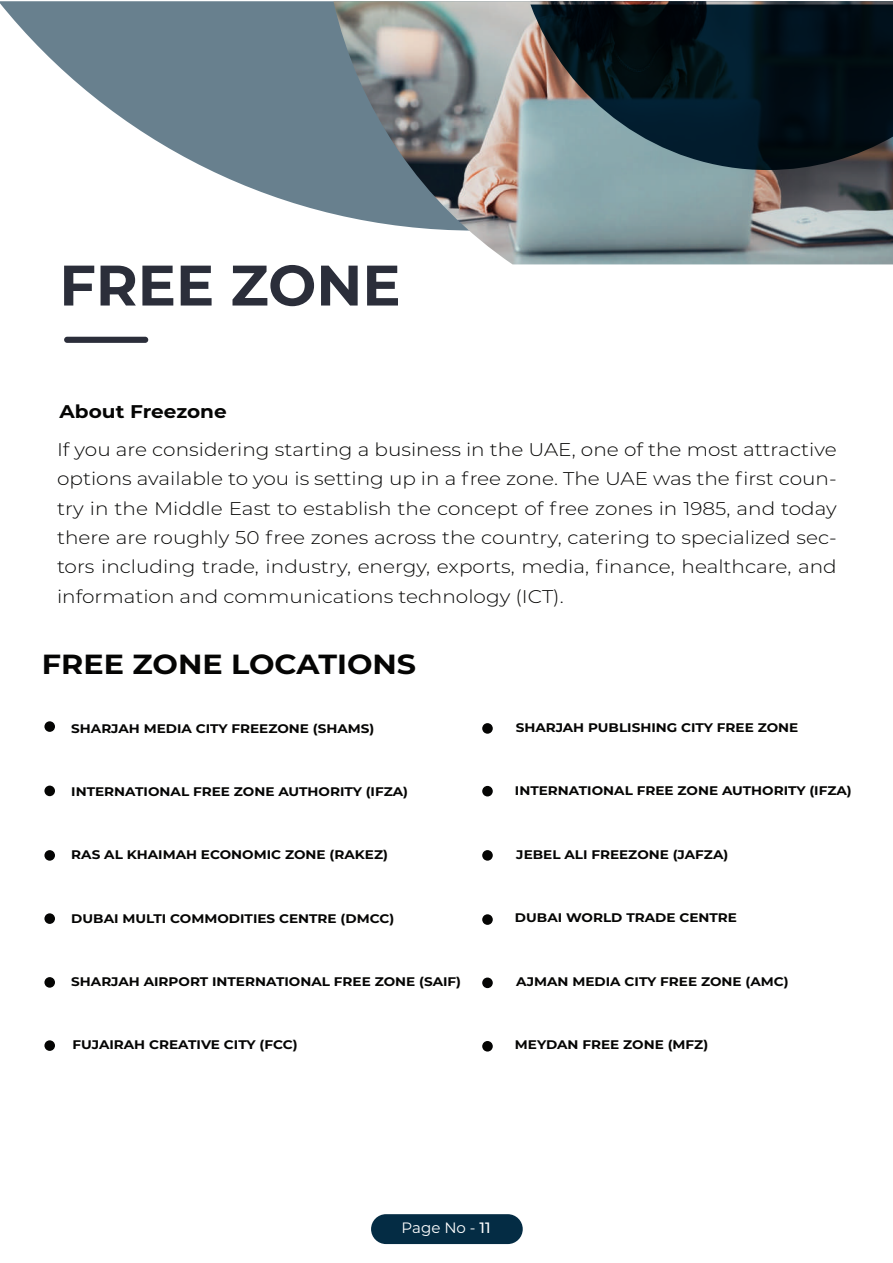
<style>
.page{position:relative;width:893px;height:1263px;background:#fff}
.page>*{position:absolute;margin:0;border:0;box-sizing:border-box;transform-origin:0 0}
.t1{font:700 57px "Montserrat";color:#2b2e3a}
.t2{font:700 27.6px "Montserrat";color:#050504;scale:1.09 1}
.t3{font:300 18.3px/29.4px "Montserrat";color:#050504;text-align:justify;scale:1.09 1}
.t4{font:700 18.3px "Montserrat";color:#050504;scale:1.09 1}
.t5{font:15px "Montserrat";color:#fff}
.t6{font:700 12.45px "Montserrat";color:#050504;scale:1.09 1}
.s1{font-weight:500}
</style>
<div class="page">
<svg style="left:0;top:1px;width:333px;height:213px;fill:#68808e"></svg>
<div style="left:371px;top:1214px;width:152px;height:30px;background:#042c44;border-radius:15px"></div>
<img style="left:333px;top:1px;width:560px;height:263px">
<svg style="left:530px;top:5px;width:363px;height:165px;background:#1d2c33"></svg>
<div style="left:64px;top:337px;width:84px;height:6px;background:#2b2e3a;border-radius:3px"></div>
<div style="left:44px;top:721px;width:11px;height:11px;background:#050504;border-radius:50%"></div>
<div style="left:44px;top:786px;width:11px;height:10px;background:#050504;border-radius:50%"></div>
<div style="left:44px;top:850px;width:11px;height:11px;background:#050504;border-radius:50%"></div>
<div style="left:44px;top:913px;width:11px;height:11px;background:#050504;border-radius:50%"></div>
<div style="left:44px;top:977px;width:11px;height:11px;background:#050504;border-radius:50%"></div>
<div style="left:44px;top:1040px;width:11px;height:11px;background:#050504;border-radius:50%"></div>
<div style="left:482px;top:723px;width:11px;height:11px;background:#050504;border-radius:50%"></div>
<div style="left:482px;top:786px;width:11px;height:10px;background:#050504;border-radius:50%"></div>
<div style="left:482px;top:850px;width:11px;height:11px;background:#050504;border-radius:50%"></div>
<div style="left:482px;top:914px;width:11px;height:11px;background:#050504;border-radius:50%"></div>
<div style="left:482px;top:977px;width:11px;height:11px;background:#050504;border-radius:50%"></div>
<div style="left:482px;top:1041px;width:11px;height:10px;background:#050504;border-radius:50%"></div>
<h1 class="t1" style="left:59px;top:244px;width:343px">FREE ZONE</h1>
<p class="t4" style="left:60px;top:398px;width:155px">About Freezone</p>
<p class="t3" style="left:57px;top:434px;width:717px">If you are considering starting a business in the UAE, one of the most attractive options available to you is setting up in a free zone. The UAE was the first coun&shy;try in the Middle East to establish the concept of free zones in 1985, and today there are roughly 50 free zones across the country, catering to specialized sec&shy;tors including trade, industry, energy, exports, media, finance, healthcare, and information and communications technology (ICT).</p>
<h2 class="t2" style="left:42px;top:644px;width:345px">FREE ZONE LOCATIONS</h2>
<p class="t6" style="left:71px;top:719px;width:280px">SHARJAH MEDIA CITY FREEZONE (SHAMS)</p>
<p class="t6" style="left:516px;top:718px;width:261px">SHARJAH PUBLISHING CITY FREE ZONE</p>
<p class="t6" style="left:71px;top:783px;width:311px">INTERNATIONAL FREE ZONE AUTHORITY (IFZA)</p>
<p class="t6" style="left:515px;top:782px;width:311px">INTERNATIONAL FREE ZONE AUTHORITY (IFZA)</p>
<p class="t6" style="left:71px;top:846px;width:292px">RAS AL KHAIMAH ECONOMIC ZONE (RAKEZ)</p>
<p class="t6" style="left:516px;top:845px;width:196px">JEBEL ALI FREEZONE (JAFZA)</p>
<p class="t6" style="left:71px;top:909px;width:298px">DUBAI MULTI COMMODITIES CENTRE (DMCC)</p>
<p class="t6" style="left:515px;top:909px;width:205px">DUBAI WORLD TRADE CENTRE</p>
<p class="t6" style="left:71px;top:972px;width:359px">SHARJAH AIRPORT INTERNATIONAL FREE ZONE (SAIF)</p>
<p class="t6" style="left:516px;top:972px;width:251px">AJMAN MEDIA CITY FREE ZONE (AMC)</p>
<p class="t6" style="left:72px;top:1035px;width:208px">FUJAIRAH CREATIVE CITY (FCC)</p>
<p class="t6" style="left:515px;top:1036px;width:179px">MEYDAN FREE ZONE (MFZ)</p>
<p class="t5" style="left:402px;top:1217px;width:90px">Page No - <span class="s1">11</span></p>
</div>
